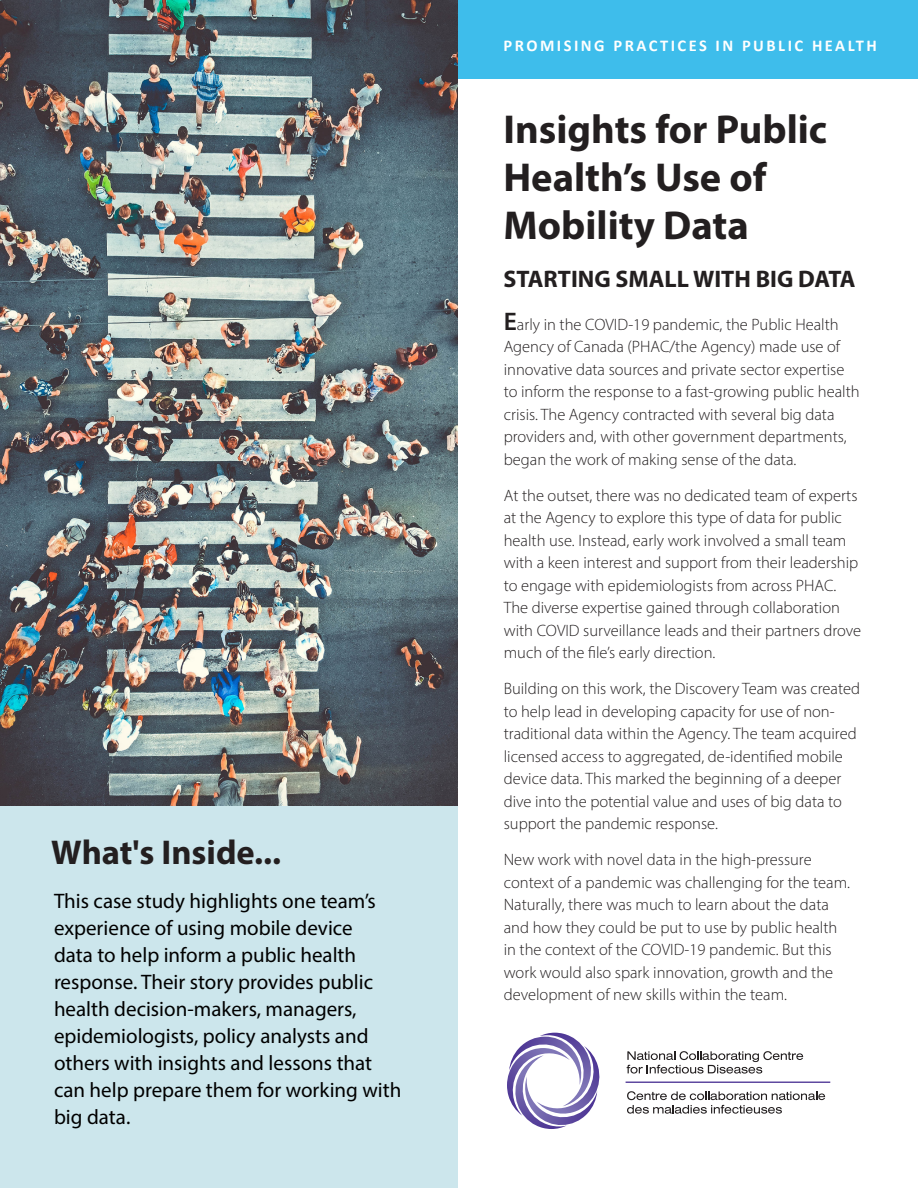
<style>
.page{position:relative;width:918px;height:1188px;background:#fff}
.page>*{position:absolute;margin:0;border:0;box-sizing:border-box;transform-origin:0 0}
.Document_Title{font:700 40.5px/48px "Myriad Pro";color:#231f20}
.t1{font:700 34.5px "Myriad Pro";color:#231f20}
.Heading{font:700 24px "Myriad Pro";color:#231f20}
.This_is_for_you{font:21px/27px "Myriad Pro";color:#000}
.Normal_Text{font:300 16.5px/22.5px "Myriad Pro";color:#231f20}
.t2{font:700 16.5px "Calibri";letter-spacing:.15em;color:#fff}
.s1{font-weight:600;font-size:25.5px}
</style>
<div class="page">
<div style="left:0;top:0;width:458px;height:1188px;background:#cce6ec"></div>
<div style="left:458px;top:0;width:460px;height:79px;background:#3ebdeb"></div>
<svg style="left:627px;top:1051px;width:176px;height:23px"></svg>
<svg style="left:627px;top:1091px;width:198px;height:23px"></svg>
<svg style="left:507px;top:1033px;width:93px;height:96px"></svg>
<hr style="left:626px;top:1082px;width:204px;height:1px;background:#482e92">
<img style="left:0;top:0;width:458px;height:805px">
<p class="t1" style="left:51px;top:830px;width:231px">What's Inside...</p>
<p class="This_is_for_you" style="left:54px;top:887px;width:349px">This case study highlights one team’s experience of using mobile device<br>data to help inform a public health response. Their story provides public health decision-makers, managers, epidemiologists, policy analysts and others with insights and lessons that can help prepare them for working with big data.</p>
<p class="t2" style="left:504px;top:34px;width:375px">PROMISING PRACTICES IN PUBLIC HEALTH</p>
<p class="Document_Title" style="left:504px;top:104px;width:325px">Insights for Public<br>Health’s Use of<br>Mobility Data</p>
<p class="Heading" style="left:504px;top:264px;width:354px">STARTING SMALL WITH BIG DATA</p>
<p class="Normal_Text" style="left:504px;top:313px;width:357px"><span class="s1">E</span>arly in the COVID-19 pandemic, the Public Health Agency of Canada (PHAC/the Agency) made use of innovative data sources and private sector expertise to inform the response to a fast-growing public health crisis. The Agency contracted with several big data providers and, with other government departments, began the work of making sense of the data.</p>
<p class="Normal_Text" style="left:504px;top:484px;width:359px">At the outset, there was no dedicated team of experts at the Agency to explore this type of data for public health use. Instead, early work involved a small team with a keen interest and support from their leadership to engage with epidemiologists from across PHAC.<br>The diverse expertise gained through collaboration with COVID surveillance leads and their partners drove much of the file’s early direction.</p>
<p class="Normal_Text" style="left:504px;top:677px;width:358px">Building on this work, the Discovery Team was created to help lead in developing capacity for use of non&shy;traditional data within the Agency. The team acquired licensed access to aggregated, de-identified mobile device data. This marked the beginning of a deeper dive into the potential value and uses of big data to support the pandemic response.</p>
<p class="Normal_Text" style="left:504px;top:848px;width:348px">New work with novel data in the high-pressure context of a pandemic was challenging for the team.<br>Naturally, there was much to learn about the data and how they could be put to use by public health in the context of the COVID-19 pandemic. But this work would also spark innovation, growth and the development of new skills within the team.</p>
</div>
